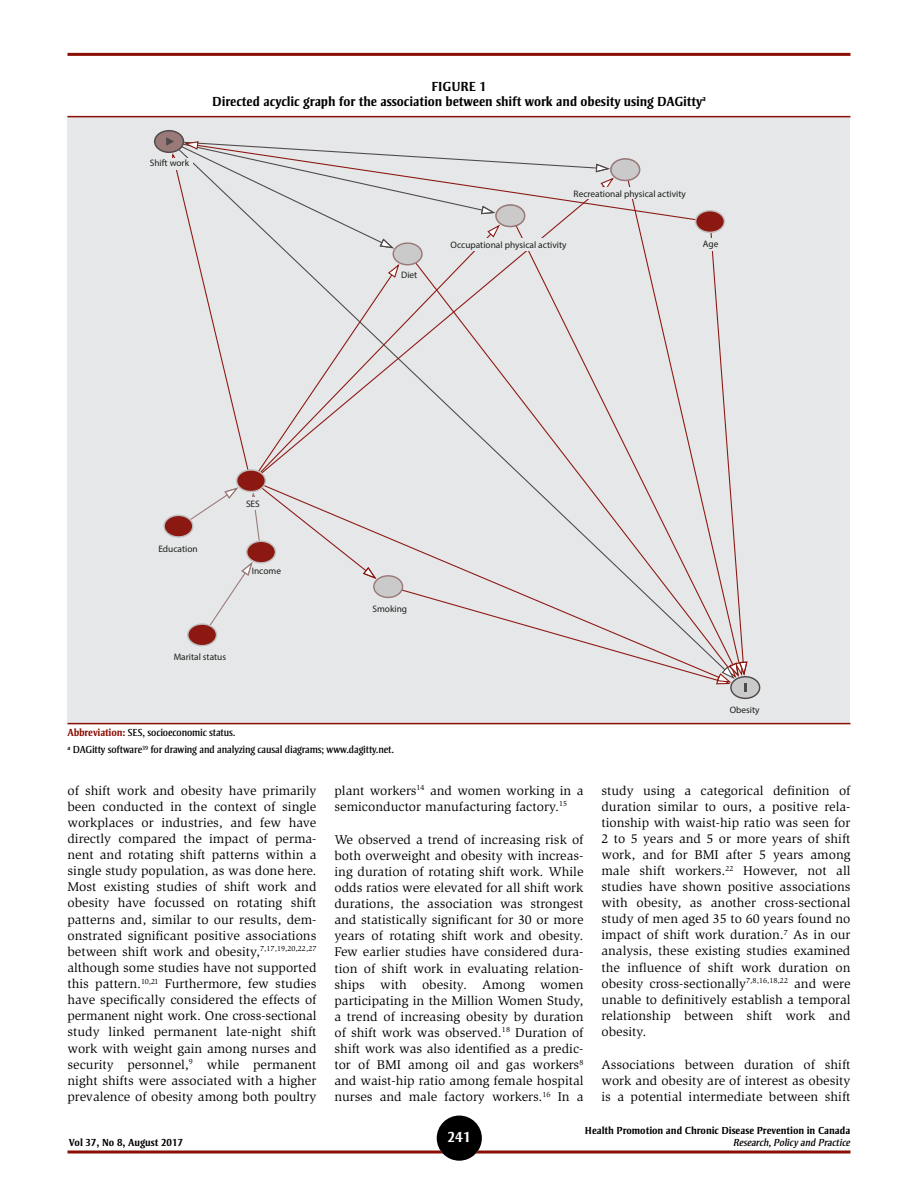
<style>
.page{position:relative;width:918px;height:1188px;background:#fff}
.page>*{position:absolute;margin:0;border:0;box-sizing:border-box;transform-origin:0 0}
.t1{font:700 15px "Strayhorn MT Std";color:#fff}
.Tableau_titre{font:700 13.5px/15px "Strayhorn MT Std";color:#000;text-align:center}
.BODY{font:13.05px/16px "Slimbach Std";color:#000;text-align:justify}
.BODY-2{font:10.5px "Strayhorn MT Std";letter-spacing:-.01em;color:#000}
.t2{font:700 10.5px "Strayhorn MT Std";color:#000}
.t3{font:italic 10.5px "Strayhorn MT Std";color:#000}
.t4{font:9.45px "Myriad Pro";color:#1d1d1b}
.s1{font-weight:700;color:#8b0e04}
</style>
<div class="page">
<svg style="left:68px;top:1150px;width:782px;height:4px;background:#a74a42"></svg>
<hr style="left:68px;top:53px;width:782px;height:3px;background:#8b0e04">
<div style="left:437px;top:1116px;width:45px;height:45px;background:#000;border-radius:50%"></div>
<div style="left:68px;top:116px;width:782px;height:607px;background:#e6e7e8"></div>
<svg style="left:154px;top:130px;width:30px;height:23px"></svg>
<svg style="left:731px;top:677px;width:29px;height:21px"></svg>
<div style="left:730px;top:676px;width:30px;height:23px;border:1px solid #4f4a4a;border-radius:50%"></div>
<svg style="left:166px;top:137px;width:582px;height:555px"></svg>
<svg style="left:610px;top:158px;width:30px;height:23px"></svg>
<div style="left:610px;top:158px;width:30px;height:23px;border:1px solid #9a7a79;border-radius:50%"></div>
<svg style="left:495px;top:204px;width:30px;height:23px"></svg>
<div style="left:495px;top:204px;width:30px;height:23px;border:1px solid #9a7a79;border-radius:50%"></div>
<div style="left:695px;top:210px;width:30px;height:23px;background:#8c1812;border:1px solid #c0bfbf;border-radius:50%"></div>
<svg style="left:393px;top:243px;width:29px;height:22px"></svg>
<div style="left:393px;top:242px;width:30px;height:23px;border:1px solid #9a7a79;border-radius:50%"></div>
<div style="left:236px;top:469px;width:30px;height:23px;background:#8c1812;border:1px solid #c0bfbf;border-radius:50%"></div>
<div style="left:246px;top:541px;width:30px;height:23px;background:#8c1812;border:1px solid #c0bfbf;border-radius:50%"></div>
<svg style="left:163px;top:515px;width:31px;height:23px"></svg>
<div style="left:187px;top:623px;width:30px;height:23px;background:#8c1812;border:1px solid #c0bfbf;border-radius:50%"></div>
<svg style="left:374px;top:576px;width:29px;height:21px"></svg>
<div style="left:373px;top:575px;width:30px;height:23px;border:1px solid #9a7a79;border-radius:50%"></div>
<div style="left:571px;top:188px;width:118px;height:11px;background:#e6e7e8"></div>
<div style="left:447px;top:238px;width:122px;height:13px;background:#e6e7e8"></div>
<div style="left:145px;top:158px;width:48px;height:11px;background:#e6e7e8"></div>
<div style="left:240px;top:498px;width:25px;height:12px;background:#e6e7e8"></div>
<div style="left:699px;top:238px;width:24px;height:13px;background:#e6e7e8"></div>
<hr style="left:68px;top:116px;width:782px;height:1px;background:#8b0e04">
<hr style="left:68px;top:723px;width:782px;height:1px;background:#8b0e04">
<p class="t4" style="left:150px;top:157px;width:41px">Shift work</p>
<p class="Tableau_titre" style="left:212px;top:79px;width:495px">FIGURE 1<br>Directed acyclic graph for the association between shift work and obesity using DAGitty<sup>a</sup></p>
<p class="t4" style="left:401px;top:269px;width:18px">Diet</p>
<p class="t4" style="left:574px;top:188px;width:114px">Recreational physical activity</p>
<p class="t4" style="left:451px;top:239px;width:118px">Occupational physical activity</p>
<p class="t4" style="left:703px;top:238px;width:17px">Age</p>
<p class="t4" style="left:158px;top:543px;width:41px">Education</p>
<p class="t4" style="left:246px;top:498px;width:15px">SES</p>
<p class="t4" style="left:252px;top:565px;width:31px">Income</p>
<p class="t4" style="left:372px;top:603px;width:36px">Smoking</p>
<p class="t4" style="left:174px;top:651px;width:54px">Marital status</p>
<p class="BODY-2" style="left:68px;top:726px;width:169px"><span class="s1">Abbreviation:</span> SES, socioeconomic status.</p>
<p class="BODY-2" style="left:68px;top:744px;width:328px"><sup>a</sup> DAGitty software<sup>39</sup> for drawing and analyzing causal diagrams; www.dagitty.net.</p>
<p class="BODY" style="left:68px;top:782px;width:251px">of shift work and obesity have primarily been conducted in the context of single workplaces or industries, and few have directly compared the impact of perma&shy;nent and rotating shift patterns within a single study population, as was done here.<br>Most existing studies of shift work and obesity have focussed on rotating shift patterns and, similar to our results, dem&shy;onstrated significant positive associations between shift work and obesity,<sup>7,17,19,20,22,27 </sup>although some studies have not supported this pattern.<sup>10,21</sup> Furthermore, few studies have specifically considered the effects of permanent night work. One cross-sectional study linked permanent late-night shift work with weight gain among nurses and security personnel,<sup>9</sup> while permanent night shifts were associated with a higher prevalence of obesity among both poultry</p>
<p class="BODY" style="left:334px;top:782px;width:250px">plant workers<sup>14</sup> and women working in a semiconductor manufacturing factory.<sup>15</sup></p>
<p class="BODY" style="left:334px;top:832px;width:251px">We observed a trend of increasing risk of both overweight and obesity with increas&shy;ing duration of rotating shift work. While odds ratios were elevated for all shift work durations, the association was strongest and statistically significant for 30 or more years of rotating shift work and obesity.<br>Few earlier studies have considered dura&shy;tion of shift work in evaluating relation&shy;ships with obesity. Among women participating in the Million Women Study, a trend of increasing obesity by duration of shift work was observed.<sup>18</sup> Duration of shift work was also identified as a predic&shy;tor of BMI among oil and gas workers<sup>8 </sup>and waist-hip ratio among female hospital nurses and male factory workers.<sup>16</sup> In a</p>
<p class="t4" style="left:730px;top:704px;width:31px">Obesity</p>
<p class="BODY" style="left:602px;top:782px;width:251px">study using a categorical definition of duration similar to ours, a positive rela&shy;tionship with waist-hip ratio was seen for 2 to 5 years and 5 or more years of shift work, and for BMI after 5 years among male shift workers.<sup>22</sup> However, not all studies have shown positive associations with obesity, as another cross-sectional study of men aged 35 to 60 years found no impact of shift work duration.<sup>7</sup> As in our analysis, these existing studies examined the influence of shift work duration on obesity cross-sectionally<sup>7,8,16,18,22</sup> and were unable to definitively establish a temporal relationship between shift work and obesity.</p>
<p class="BODY" style="left:602px;top:1057px;width:251px">Associations between duration of shift work and obesity are of interest as obesity is a potential intermediate between shift</p>
<p class="t2" style="left:585px;top:1125px;width:267px">Health Promotion and Chronic Disease Prevention in Canada</p>
<p class="t1" style="left:447px;top:1128px;width:25px">241</p>
<p class="t2" style="left:69px;top:1137px;width:116px">Vol 37, No 8, August 2017</p>
<p class="t3" style="left:733px;top:1137px;width:119px">Research, Policy and Practice</p>
</div>
